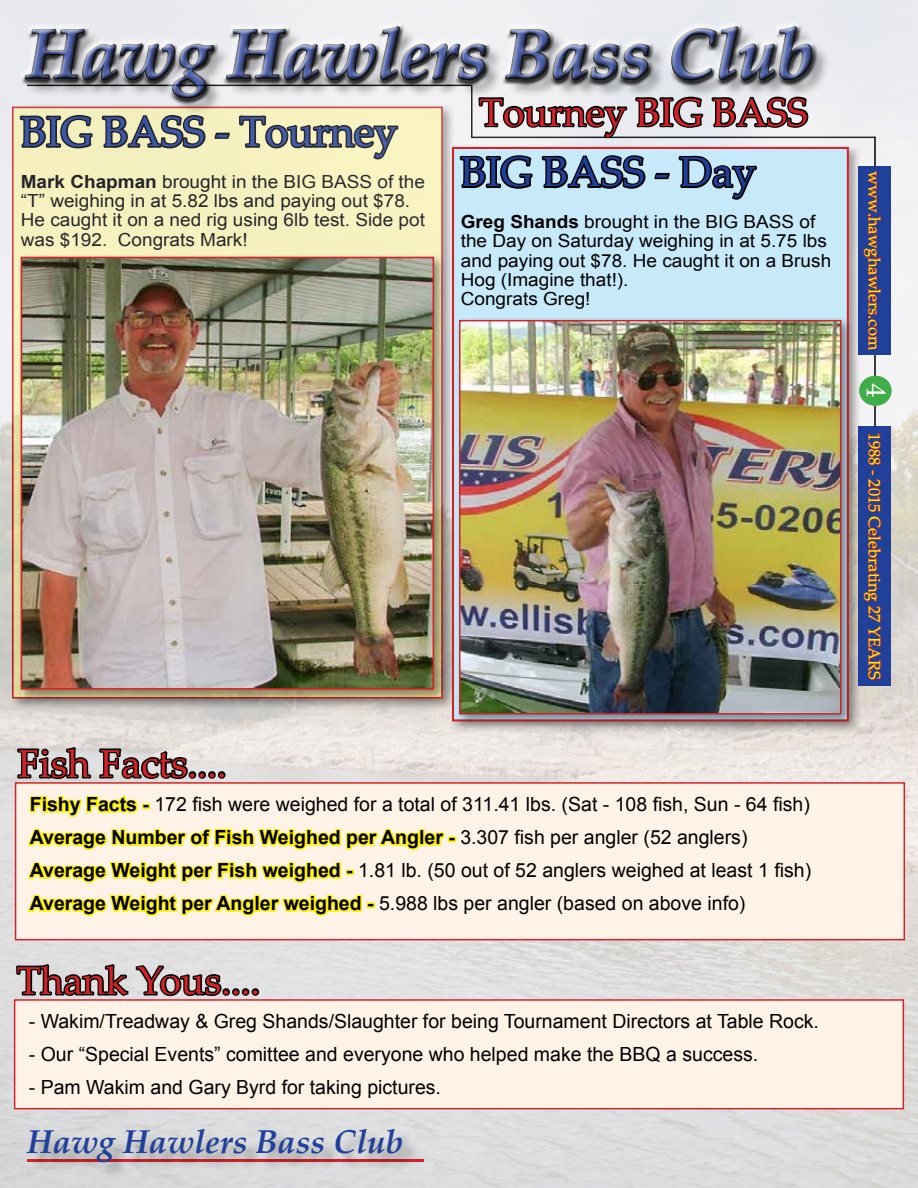
<style>
.page{position:relative;width:918px;height:1188px;background:#fff}
.page>*{position:absolute;margin:0;border:0;box-sizing:border-box;transform-origin:0 0}
.t1{font:italic 700 69px "Palatino Linotype";color:#364ca0}
.t2{font:41.85px "Palatino Linotype";color:#21409a}
.t3{font:39px "Palatino Linotype";color:#d2232a}
.t4{font:italic 700 33px "Palatino Linotype";color:#21409a}
.t5{font:30px "Minion Pro";color:#fff}
.t6{font:19.5px/33px "Arial";color:#000}
.t7{font:18px/19.4px "Arial";color:#000;scale:1.05 1}
.t8{font:16.5px "Palatino Linotype";color:#fff200}
.s1{font-weight:700}
</style>
<div class="page">
<img style="left:0;top:117px;width:918px;height:1071px">
<hr style="left:27px;top:1159px;width:397px;height:3px;background:#d2232a">
<div style="left:29px;top:1131px;width:391px;height:49px;background:#000;opacity:.32"></div>
<div style="left:0;top:0;width:918px;height:117px;background:#eaebef"></div>
<hr style="left:472px;top:137px;width:403px;height:1px;background:#000">
<hr style="left:874px;top:137px;width:2px;height:31px;background:#000">
<div style="left:859px;top:167px;width:32px;height:188px;background:#21409a"></div>
<svg style="left:863px;top:171px;width:19px;height:180px"></svg>
<div style="left:859px;top:426px;width:32px;height:260px;background:#21409a"></div>
<svg style="left:864px;top:433px;width:18px;height:247px"></svg>
<hr style="left:874px;top:355px;width:2px;height:21px;background:#000">
<hr style="left:874px;top:406px;width:2px;height:20px;background:#000">
<svg style="left:859px;top:376px;width:32px;height:30px"></svg>
<div style="left:449px;top:143px;width:413px;height:592px;background:#000;opacity:.35"></div>
<div style="left:453px;top:148px;width:395px;height:572px;background:#c7eafb"></div>
<div style="left:860px;top:376px;width:32px;height:30px;background:#41ad49;border-radius:50%"></div>
<div style="left:9px;top:103px;width:447px;height:609px;background:#000;opacity:.4"></div>
<div style="left:13px;top:107px;width:429px;height:591px;background:#f6f1bf"></div>
<svg style="left:16px;top:22px;width:798px;height:179px"></svg>
<div style="left:17px;top:253px;width:430px;height:450px;background:#000;opacity:.4"></div>
<img style="left:24px;top:260px;width:407px;height:427px">
<div style="left:21px;top:257px;width:413px;height:433px;border:2px solid #d2232a"></div>
<div style="left:456px;top:316px;width:399px;height:411px;background:#000;opacity:.4"></div>
<img style="left:462px;top:323px;width:376px;height:389px">
<div style="left:459px;top:320px;width:382px;height:395px;border:2px solid #d2232a"></div>
<svg style="left:16px;top:638px;width:212px;height:143px;background:#b7aaa5"></svg>
<div style="left:16px;top:783px;width:888px;height:157px;background:#fff2e6"></div>
<div style="left:448px;top:836px;width:8px;height:6px;border:3px solid #fff200"></div>
<svg style="left:27px;top:795px;width:418px;height:121px"></svg>
<div style="left:367px;top:902px;width:8px;height:6px;border:3px solid #fff200"></div>
<div style="left:15px;top:782px;width:890px;height:158px;border:2px solid #d2232a"></div>
<svg style="left:15px;top:951px;width:247px;height:48px;background:#a5a5a6"></svg>
<div style="left:15px;top:1000px;width:888px;height:109px;background:#fff2e6"></div>
<div style="left:14px;top:999px;width:890px;height:110px;border:2px solid #d2232a"></div>
<h1 class="t1" style="left:27px;top:5px;width:788px">Hawg Hawlers Bass Club</h1>
<h3 class="t3" style="left:479px;top:85px;width:330px">Tourney BIG BASS</h3>
<h2 class="t2" style="left:21px;top:102px;width:378px">BIG BASS - Tourney</h2>
<p class="t7" style="left:21px;top:172px;width:386px"><span class="s1">Mark Chapman</span> brought in the BIG BASS of the “T” weighing in at 5.82 lbs and paying out $78.<br>He caught it on a ned rig using 6lb test. Side pot was $192. Congrats Mark!</p>
<h2 class="t2" style="left:461px;top:142px;width:297px">BIG BASS - Day</h2>
<p class="t7" style="left:461px;top:212px;width:354px"><span class="s1">Greg Shands</span> brought in the BIG BASS of the Day on Saturday weighing in at 5.75 lbs and paying out $78. He caught it on a Brush<br>Hog (Imagine that!).<br>Congrats Greg!</p>
<h3 class="t3" style="left:18px;top:736px;width:210px">Fish Facts....</h3>
<p class="t6" style="left:30px;top:788px;width:783px"><span class="s1">Fishy Facts -</span> 172 fish were weighed for a total of 311.41 lbs. (Sat - 108 fish, Sun - 64 fish)<br><span class="s1">Average Number of Fish Weighed per Angler -</span> 3.307 fish per angler (52 anglers)<br><span class="s1">Average Weight per Fish weighed -</span> 1.81 lb. (50 out of 52 anglers weighed at least 1 fish)<br><span class="s1">Average Weight per Angler weighed -</span> 5.988 lbs per angler (based on above info)</p>
<h3 class="t3" style="left:17px;top:953px;width:245px">Thank Yous....</h3>
<p class="t6" style="left:29px;top:1005px;width:792px">- Wakim/Treadway &amp; Greg Shands/Slaughter for being Tournament Directors at Table Rock.</p>
<p class="t6" style="left:29px;top:1038px;width:731px">- Our “Special Events” comittee and everyone who helped make the BBQ a success.</p>
<p class="t6" style="left:29px;top:1071px;width:414px">- Pam Wakim and Gary Byrd for taking pictures.</p>
<h3 class="t4" style="left:27px;top:1119px;width:378px">Hawg Hawlers Bass Club</h3>
<p class="t8" style="left:886px;top:171px;width:180px;rotate:90deg">www.hawghawlers.com</p>
<h3 class="t5" style="left:897px;top:383px;width:16px;rotate:90deg">4</h3>
<p class="t8" style="left:886px;top:433px;width:249px;rotate:90deg">1988 - 2015 Celebrating 27 YEARS</p>
</div>
